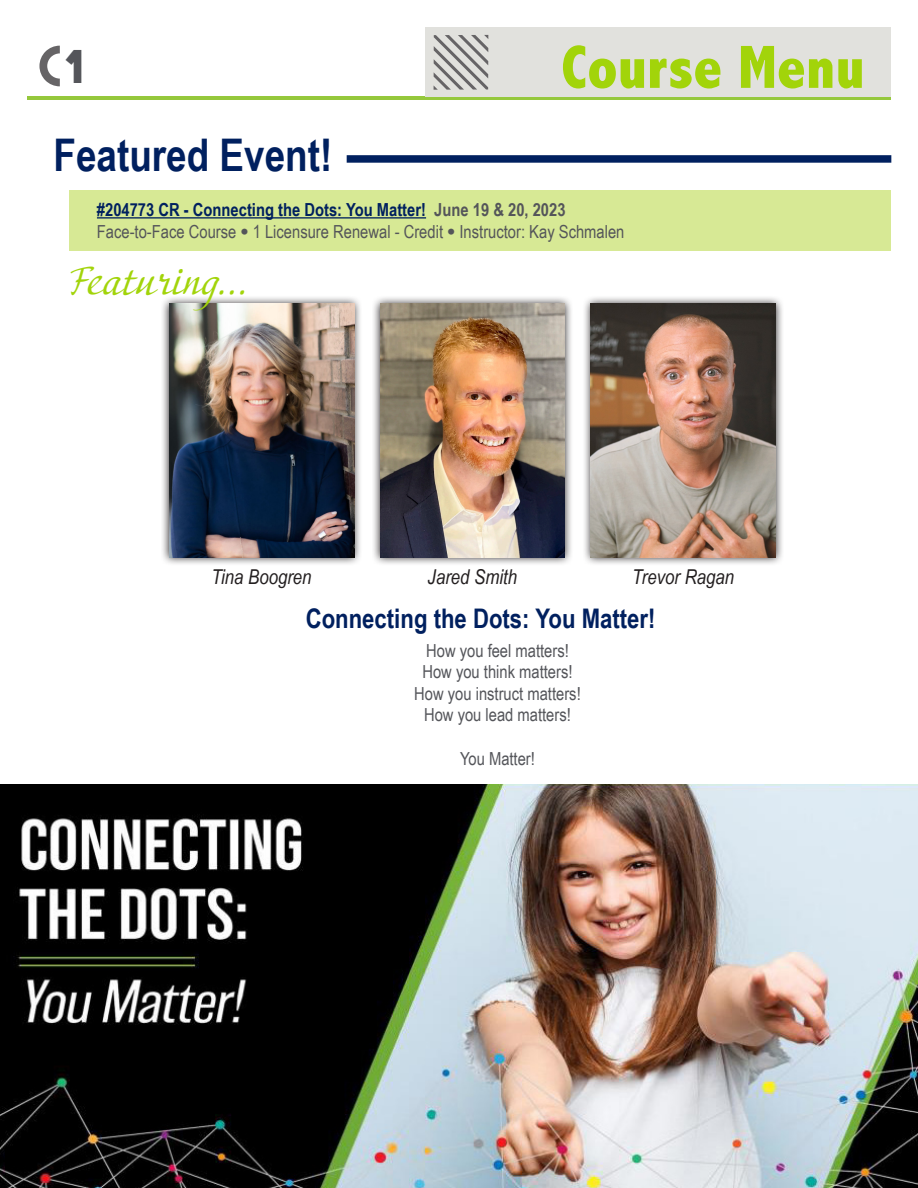
<style>
.page{position:relative;width:918px;height:1188px;background:#fff}
.page>*{position:absolute;margin:0;border:0;box-sizing:border-box;transform-origin:0 0}
.t1{font:800 condensed 61.5px "Abadi";color:#a2d40a}
.t2{font:700 45px "Arial Narrow";color:#00205f}
.t3{font:45px "The Bold Font";color:#54555a}
.t4{font:39px "Adventure";color:#a2d40a}
.t5{font:700 27px "Arial Narrow";color:#00205f}
.t6{font:italic 20.4px "Arial Narrow";color:#231f20}
.t7{font:18px/21.6px "Arial Narrow";color:#54555a}
.s1{font-weight:700;color:#00205f}
.s2{font-weight:700}
.s3{font-family:"Museo Sans 700"}
</style>
<div class="page">
<div style="left:347px;top:155px;width:544px;height:8px;background:#00205f"></div>
<div style="left:70px;top:190px;width:821px;height:61px;background:#d7e995"></div>
<hr style="left:97px;top:217px;width:329px;height:2px;background:#00205f">
<hr style="left:27px;top:97px;width:864px;height:3px;background:#95c83c">
<svg style="left:39px;top:46px;width:21px;height:40px"></svg>
<div style="left:426px;top:27px;width:465px;height:70px;background:#e1e1dd"></div>
<svg style="left:434px;top:35px;width:54px;height:55px"></svg>
<svg style="left:162px;top:297px;width:198px;height:267px;background:#c7c5c5"></svg>
<img style="left:169px;top:304px;width:185px;height:253px">
<svg style="left:373px;top:297px;width:198px;height:267px;background:#c9c8c8"></svg>
<img style="left:380px;top:304px;width:185px;height:253px">
<svg style="left:584px;top:297px;width:198px;height:267px;background:#c7c4c3"></svg>
<img style="left:591px;top:304px;width:185px;height:253px">
<img style="left:0;top:785px;width:918px;height:403px">
<p class="t3" style="left:63px;top:38px;width:22px">1</p>
<p class="t1" style="left:561px;top:32px;width:305px">Course Menu</p>
<p class="t2" style="left:54px;top:121px;width:280px">Featured Event!</p>
<p class="t7" style="left:97px;top:198px;width:529px"><span class="s1">#204773 CR - Connecting the Dots: You Matter!</span> <span class="s2">June 19 &amp; 20, 2023<br></span>Face-to-Face Course <span class="s3">•</span> 1 Licensure Renewal - Credit <span class="s3">•</span> Instructor: Kay Schmalen</p>
<p class="t4" style="left:70px;top:257px;width:179px">Featuring...</p>
<p class="t6" style="left:212px;top:563px;width:102px">Tina Boogren</p>
<p class="t6" style="left:428px;top:563px;width:91px">Jared Smith</p>
<p class="t6" style="left:632px;top:563px;width:103px">Trevor Ragan</p>
<p class="t5" style="left:306px;top:598px;width:351px">Connecting the Dots: You Matter!</p>
<p class="t7" style="left:426px;top:639px;width:144px">How you feel matters!</p>
<p class="t7" style="left:422px;top:660px;width:152px">How you think matters!</p>
<p class="t7" style="left:414px;top:682px;width:168px">How you instruct matters!</p>
<p class="t7" style="left:424px;top:704px;width:148px">How you lead matters!</p>
<p class="t7" style="left:460px;top:747px;width:76px">You Matter!</p>
</div>
